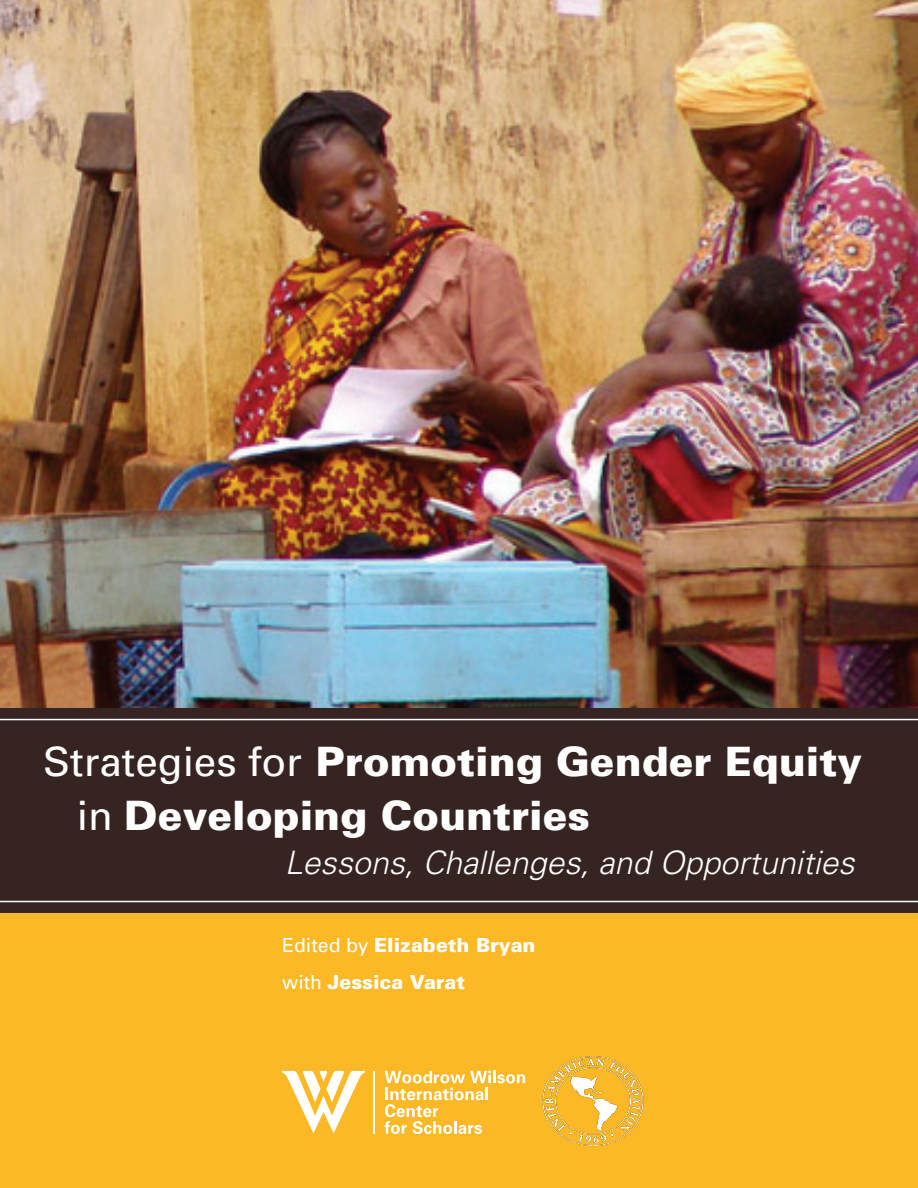
<style>
.page{position:relative;width:918px;height:1188px;background:#fff}
.page>*{position:absolute;margin:0;border:0;box-sizing:border-box;transform-origin:0 0}
.t1{font:900 40.5px/54px "Univers";color:#fff}
.t2{font:italic 300 32.25px "Univers";color:#fff}
.t3{font:900 19.5px/37.5px "Univers";color:#fff}
.s1{font-weight:400}
</style>
<div class="page">
<div style="left:0;top:704px;width:918px;height:484px;background:#fcb825"></div>
<img style="left:0;top:0;width:918px;height:708px">
<svg style="left:384px;top:1071px;width:61px;height:63px"></svg>
<hr style="left:373px;top:1071px;width:2px;height:63px;background:#fff">
<svg style="left:282px;top:1071px;width:83px;height:62px"></svg>
<div style="left:0;top:708px;width:918px;height:205px;background:#362423"></div>
<hr style="left:0;top:719px;width:918px;height:1px;background:#fff">
<hr style="left:0;top:901px;width:918px;height:1px;background:#fff">
<img style="left:445px;top:1056px;width:199px;height:90px">
<p class="t1" style="left:77px;top:733px;width:787px;text-indent:-34px"><span class="s1">Strategies for</span> Promoting Gender Equity <span class="s1">in</span> Developing Countries</p>
<p class="t2" style="left:285px;top:843px;width:571px">Lessons, Challenges, and Opportunities</p>
<p class="t3" style="left:282px;top:926px;width:255px"><span class="s1">Edited by</span> Elizabeth Bryan <span class="s1">with</span> Jessica Varat</p>
</div>
